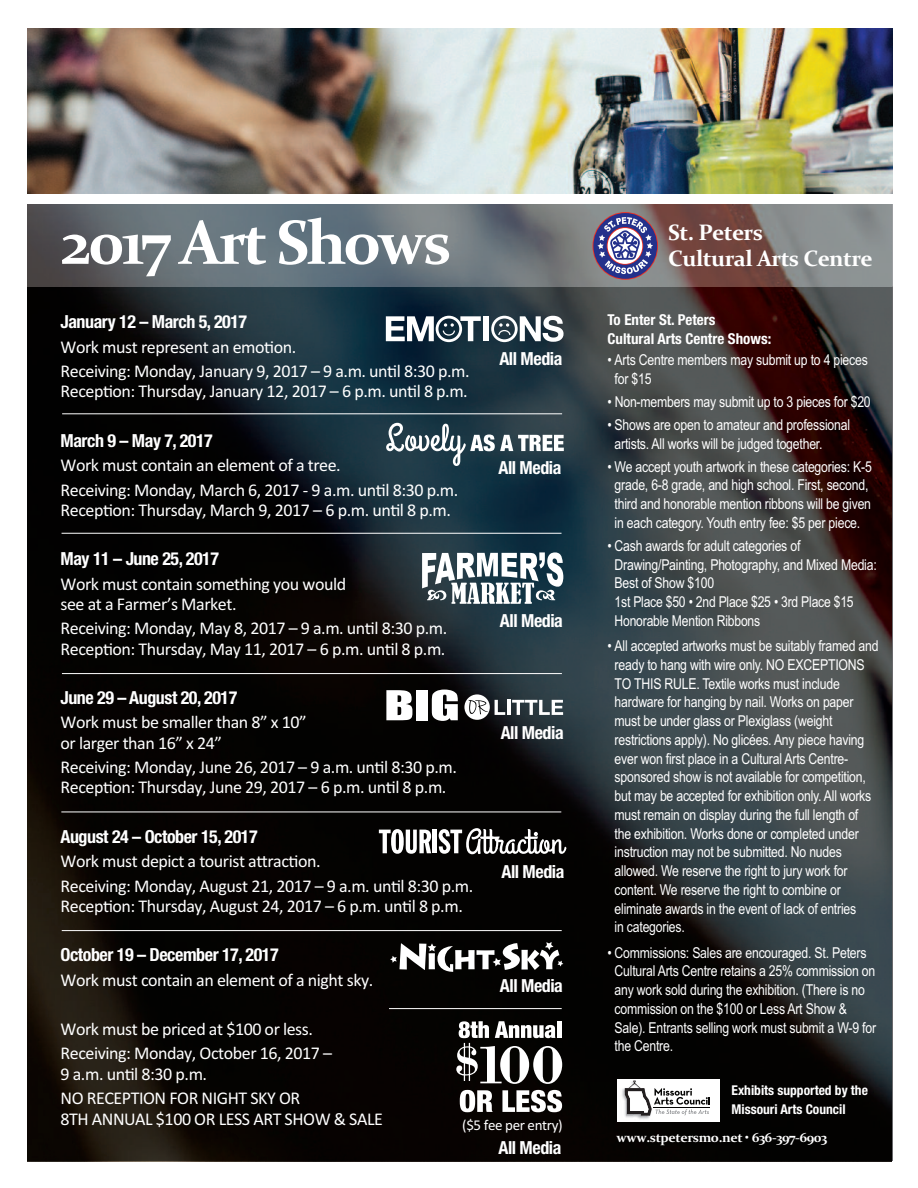
<style>
.page{position:relative;width:918px;height:1188px;background:#fff}
.page>*{position:absolute;margin:0;border:0;box-sizing:border-box;transform-origin:0 0}
.t1{font:700 63px "Constantia";letter-spacing:-.05em;color:#fff}
.t2{font:700 22.5px/25.5px "Constantia";letter-spacing:-.025em;color:#fff}
.t3{font:18px/24.6px "Calibri";letter-spacing:-.025em;color:#fff}
.t4{font:700 condensed 18px "Helvetica Neue";letter-spacing:-.025em;color:#fff}
.t5{font:15px/18.8px "Arial Narrow";letter-spacing:-.015em;color:#fff}
.t6{font:700 condensed 15px/18.8px "Helvetica Neue";color:#fff}
.t7{font:15px "Calibri";letter-spacing:-.025em;color:#fff}
.t8{font:700 condensed 13.5px/19.5px "Helvetica Neue";color:#fff}
.t9{font:700 13.5px "Constantia";letter-spacing:-.025em;color:#fff}
</style>
<div class="page">
<img style="left:27px;top:286px;width:864px;height:875px">
<img style="left:27px;top:28px;width:866px;height:165px">
<hr style="left:891px;top:286px;width:1px;height:875px;background:#69696c">
<svg style="left:27px;top:204px;width:866px;height:82px;background:#6e7074"></svg>
<hr style="left:891px;top:204px;width:1px;height:82px;background:#9c9ea1">
<div style="left:617px;top:1079px;width:103px;height:43px;background:#fff"></div>
<img style="left:622px;top:1088px;width:5px;height:30px">
<img style="left:627px;top:1116px;width:6px;height:2px">
<img style="left:633px;top:1116px;width:14px;height:3px">
<svg style="left:624px;top:1080px;width:86px;height:36px"></svg>
<svg style="left:593px;top:212px;width:65px;height:68px"></svg>
<div style="left:593px;top:213px;width:64px;height:66px;background:#24318b;border-radius:50%"></div>
<svg style="left:597px;top:217px;width:56px;height:57px"></svg>
<div style="left:436px;top:316px;width:26px;height:26px;border:3px solid #fff;border-radius:50%"></div>
<div style="left:491px;top:316px;width:27px;height:26px;border:3px solid #fff;border-radius:50%"></div>
<svg style="left:386px;top:316px;width:48px;height:25px"></svg>
<div style="left:484px;top:316px;width:5px;height:25px;background:#fff"></div>
<svg style="left:520px;top:316px;width:44px;height:26px"></svg>
<svg style="left:442px;top:316px;width:39px;height:25px"></svg>
<svg style="left:498px;top:323px;width:13px;height:13px"></svg>
<svg style="left:386px;top:423px;width:178px;height:43px"></svg>
<svg style="left:422px;top:552px;width:141px;height:52px"></svg>
<svg style="left:464px;top:694px;width:26px;height:26px"></svg>
<svg style="left:386px;top:690px;width:26px;height:30px"></svg>
<div style="left:416px;top:690px;width:12px;height:30px;background:#fff"></div>
<svg style="left:432px;top:690px;width:26px;height:31px"></svg>
<svg style="left:468px;top:700px;width:20px;height:14px"></svg>
<svg style="left:495px;top:700px;width:10px;height:15px"></svg>
<hr style="left:507px;top:700px;width:3px;height:15px;background:#fff">
<svg style="left:512px;top:700px;width:51px;height:15px"></svg>
<svg style="left:379px;top:829px;width:52px;height:25px"></svg>
<hr style="left:433px;top:830px;width:4px;height:23px;background:#fff">
<svg style="left:439px;top:828px;width:127px;height:26px"></svg>
<svg style="left:390px;top:942px;width:173px;height:31px"></svg>
<svg style="left:460px;top:1090px;width:33px;height:22px"></svg>
<svg style="left:502px;top:1090px;width:60px;height:22px"></svg>
<svg style="left:456px;top:1021px;width:106px;height:63px"></svg>
<hr style="left:557px;top:1021px;width:4px;height:17px;background:#fff">
<hr style="left:62px;top:413px;width:500px;height:1px;background:#fff">
<hr style="left:62px;top:533px;width:500px;height:1px;background:#fff">
<hr style="left:62px;top:673px;width:500px;height:1px;background:#fff">
<hr style="left:61px;top:812px;width:500px;height:1px;background:#fff">
<hr style="left:62px;top:930px;width:500px;height:1px;background:#fff">
<hr style="left:389px;top:1008px;width:173px;height:1px;background:#fff">
<h1 class="t1" style="left:61px;top:205px;width:392px">2017 Art Shows</h1>
<h2 class="t2" style="left:668px;top:220px;width:206px">St. Peters<br>Cultural Arts Centre</h2>
<p class="t4" style="left:61px;top:307px;width:188px">January 12 – March 5, 2017</p>
<p class="t3" style="left:61px;top:334px;width:411px">Work must represent an emotion.<br>Receiving: Monday, January 9, 2017 – 9 a.m. until 8:30 p.m.</p>
<p class="t3" style="left:61px;top:379px;width:409px">Reception: Thursday, January 12, 2017 – 6 p.m. until 8 p.m.</p>
<p class="t4" style="left:61px;top:425px;width:154px">March 9 – May 7, 2017</p>
<p class="t3" style="left:61px;top:453px;width:399px">Work must contain an element of a tree.<br>Receiving: Monday, March 6, 2017 - 9 a.m. until 8:30 p.m.</p>
<p class="t3" style="left:61px;top:497px;width:392px">Reception: Thursday, March 9, 2017 – 6 p.m. until 8 p.m.</p>
<p class="t4" style="left:61px;top:544px;width:160px">May 11 – June 25, 2017</p>
<p class="t3" style="left:61px;top:573px;width:287px;line-height:20.2px">Work must contain something you would see at a Farmer’s Market.</p>
<p class="t3" style="left:61px;top:618px;width:388px;line-height:20.2px">Receiving: Monday, May 8, 2017 – 9 a.m. until 8:30 p.m.<br>Reception: Thursday, May 11, 2017 – 6 p.m. until 8 p.m.</p>
<p class="t4" style="left:61px;top:683px;width:178px">June 29 – August 20, 2017</p>
<p class="t3" style="left:61px;top:712px;width:248px;line-height:20.2px">Work must be smaller than 8” x 10” or larger than 16” x 24”</p>
<p class="t3" style="left:61px;top:757px;width:398px;line-height:20.2px">Receiving: Monday, June 26, 2017 – 9 a.m. until 8:30 p.m.<br>Reception: Thursday, June 29, 2017 – 6 p.m. until 8 p.m.</p>
<p class="t4" style="left:61px;top:821px;width:199px">August 24 – October 15, 2017</p>
<p class="t3" style="left:61px;top:849px;width:414px">Work must depict a tourist attraction.<br>Receiving: Monday, August 21, 2017 – 9 a.m. until 8:30 p.m.</p>
<p class="t3" style="left:61px;top:894px;width:404px">Reception: Thursday, August 24, 2017 – 6 p.m. until 8 p.m.</p>
<p class="t4" style="left:61px;top:940px;width:220px">October 19 – December 17, 2017</p>
<p class="t3" style="left:61px;top:967px;width:314px">Work must contain an element of a night sky.</p>
<p class="t3" style="left:61px;top:1016px;width:273px">Work must be priced at $100 or less.<br>Receiving: Monday, October 16, 2017 –</p>
<p class="t3" style="left:61px;top:1061px;width:241px">9 a.m. until 8:30 p.m.<br>NO RECEPTION FOR NIGHT SKY OR</p>
<p class="t3" style="left:61px;top:1106px;width:324px">8TH ANNUAL $100 OR LESS ART SHOW &amp; SALE</p>
<p class="t6" style="left:608px;top:309px;width:165px">To Enter St. Peters<br>Cultural Arts Centre Shows:</p>
<p class="t5" style="left:615px;top:350px;width:255px;text-indent:-7px">• Arts Centre members may submit up to 4 pieces for $15</p>
<p class="t5" style="left:608px;top:392px;width:265px">• Non-members may submit up to 3 pieces for $20</p>
<p class="t5" style="left:615px;top:415px;width:237px;text-indent:-7px">• Shows are open to amateur and professional artists. All works will be judged together.</p>
<p class="t5" style="left:608px;top:457px;width:266px;text-align:center">• We accept youth artwork in these categories: K-5 grade, 6-8 grade, and high school. First, second, third and honorable mention ribbons will be given in each category. Youth entry fee: $5 per piece.</p>
<p class="t5" style="left:615px;top:536px;width:264px;text-indent:-7px">• Cash awards for adult categories of Drawing/Painting, Photography, and Mixed Media:<br>Best of Show $100<br>1st Place $50 • 2nd Place $25 • 3rd Place $15<br>Honorable Mention Ribbons</p>
<p class="t5" style="left:615px;top:637px;width:266px;text-indent:-7px">• All accepted artworks must be suitably framed and ready to hang with wire only. NO EXCEPTIONS TO THIS RULE. Textile works must include hardware for hanging by nail. Works on paper must be under glass or Plexiglass (weight restrictions apply). No glicées. Any piece having ever won first place in a Cultural Arts Centre&shy;sponsored show is not available for competition, but may be accepted for exhibition only. All works must remain on display during the full length of the exhibition. Works done or completed under instruction may not be submitted. No nudes allowed. We reserve the right to jury work for content. We reserve the right to combine or eliminate awards in the event of lack of entries<br>in categories.</p>
<p class="t5" style="left:615px;top:943px;width:263px;text-indent:-7px">• Commissions: Sales are encouraged. St. Peters Cultural Arts Centre retains a 25% commission on any work sold during the exhibition. (There is no commission on the $100 or Less Art Show &amp; Sale). Entrants selling work must submit a W-9 for the Centre.</p>
<p class="t8" style="left:732px;top:1079px;width:138px">Exhibits supported by the<br>Missouri Arts Council</p>
<p class="t4" style="left:499px;top:343px;width:64px">All Media</p>
<p class="t4" style="left:498px;top:453px;width:64px">All Media</p>
<p class="t4" style="left:500px;top:606px;width:64px">All Media</p>
<p class="t4" style="left:501px;top:717px;width:64px">All Media</p>
<p class="t4" style="left:501px;top:857px;width:64px">All Media</p>
<p class="t4" style="left:500px;top:970px;width:64px">All Media</p>
<p class="t7" style="left:462px;top:1116px;width:102px">($5 fee per entry)</p>
<p class="t9" style="left:616px;top:1129px;width:212px">www.stpetersmo.net • 636-397-6903</p>
<p class="t4" style="left:498px;top:1132px;width:64px">All Media</p>
</div>
